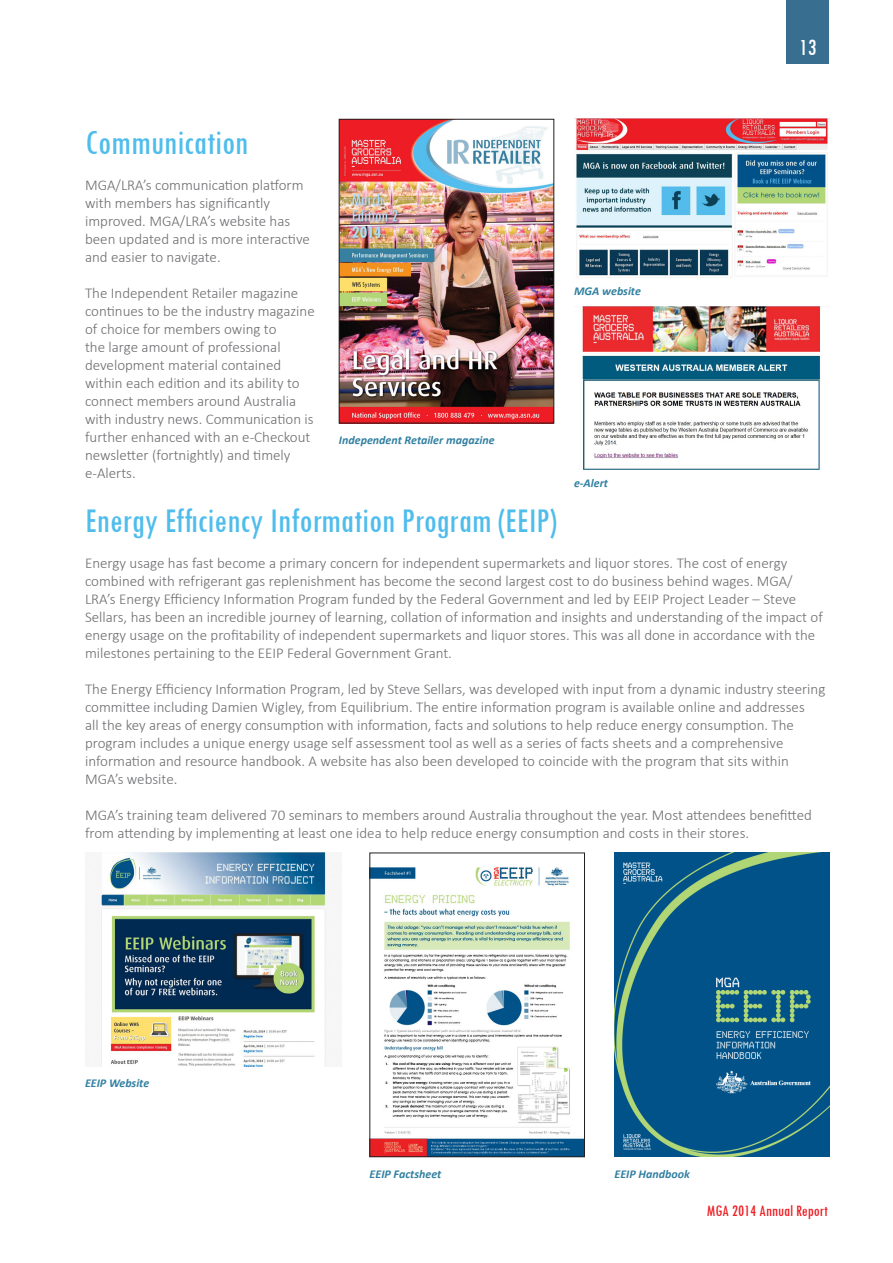
<style>
.page{position:relative;width:893px;height:1263px;background:#fff}
.page>*{position:absolute;margin:0;border:0;box-sizing:border-box;transform-origin:0 0}
.Paragraph_Headings{font:condensed 36px "Tw Cen";color:#4fbdec}
.t1{font:condensed 24px "Tw Cen";color:#fff}
.t2{font:condensed 16.5px "Tw Cen";color:#ee1d23}
.Main_Body{font:300 15px/18px "Calibri";color:#6c6d70}
.Source{font:italic 700 12px "Calibri";color:#3180a1}
</style>
<div class="page">
<div style="left:787px;top:0;width:42px;height:64px;background:#386e8f"></div>
<img style="left:614px;top:853px;width:215px;height:304px">
<img style="left:85px;top:853px;width:257px;height:213px">
<img style="left:372px;top:866px;width:211px;height:289px">
<div style="left:370px;top:853px;width:215px;height:304px;border:1px solid #231f20"></div>
<img style="left:574px;top:119px;width:254px;height:159px">
<img style="left:341px;top:121px;width:211px;height:300px">
<div style="left:339px;top:119px;width:215px;height:304px;border:1px solid #231f20"></div>
<img style="left:582px;top:307px;width:240px;height:163px">
<p class="Paragraph_Headings" style="left:85px;top:121px;width:165px">Communication</p>
<p class="Main_Body" style="left:85px;top:176px;width:226px">MGA/LRA’s communication platform with members has significantly improved. MGA/LRA’s website has been updated and is more interactive and easier to navigate.</p>
<p class="Main_Body" style="left:85px;top:284px;width:231px">The Independent Retailer magazine continues to be the industry magazine of choice for members owing to<br>the large amount of professional development material contained within each edition and its ability to connect members around Australia with industry news. Communication is further enhanced with an e-Checkout newsletter (fortnightly) and timely e-Alerts.</p>
<p class="Source" style="left:339px;top:432px;width:157px">Independent Retailer magazine</p>
<p class="Source" style="left:574px;top:283px;width:68px">MGA website</p>
<p class="Source" style="left:574px;top:476px;width:36px">e-Alert</p>
<h2 class="t1" style="left:799px;top:33px;width:19px">13</h2>
<p class="Paragraph_Headings" style="left:85px;top:499px;width:473px">Energy Efficiency Information Program (EEIP)</p>
<p class="Main_Body" style="left:85px;top:554px;width:739px">Energy usage has fast become a primary concern for independent supermarkets and liquor stores. The cost of energy combined with refrigerant gas replenishment has become the second largest cost to do business behind wages. MGA/ LRA’s Energy Efficiency Information Program funded by the Federal Government and led by EEIP Project Leader – Steve Sellars, has been an incredible journey of learning, collation of information and insights and understanding of the impact of energy usage on the profitability of independent supermarkets and liquor stores. This was all done in accordance with the milestones pertaining to the EEIP Federal Government Grant.</p>
<p class="Main_Body" style="left:85px;top:680px;width:742px">The Energy Efficiency Information Program, led by Steve Sellars, was developed with input from a dynamic industry steering committee including Damien Wigley, from Equilibrium. The entire information program is available online and addresses<br>all the key areas of energy consumption with information, facts and solutions to help reduce energy consumption. The program includes a unique energy usage self assessment tool as well as a series of facts sheets and a comprehensive information and resource handbook. A website has also been developed to coincide with the program that sits within MGA’s website.</p>
<p class="Main_Body" style="left:85px;top:806px;width:728px">MGA’s training team delivered 70 seminars to members around Australia throughout the year. Most attendees benefitted from attending by implementing at least one idea to help reduce energy consumption and costs in their stores.</p>
<p class="Source" style="left:85px;top:1075px;width:66px">EEIP Website</p>
<p class="Source" style="left:370px;top:1167px;width:73px">EEIP Factsheet</p>
<p class="Source" style="left:614px;top:1167px;width:77px">EEIP Handbook</p>
<p class="t2" style="left:707px;top:1201px;width:123px">MGA 2014 Annual Report</p>
</div>
